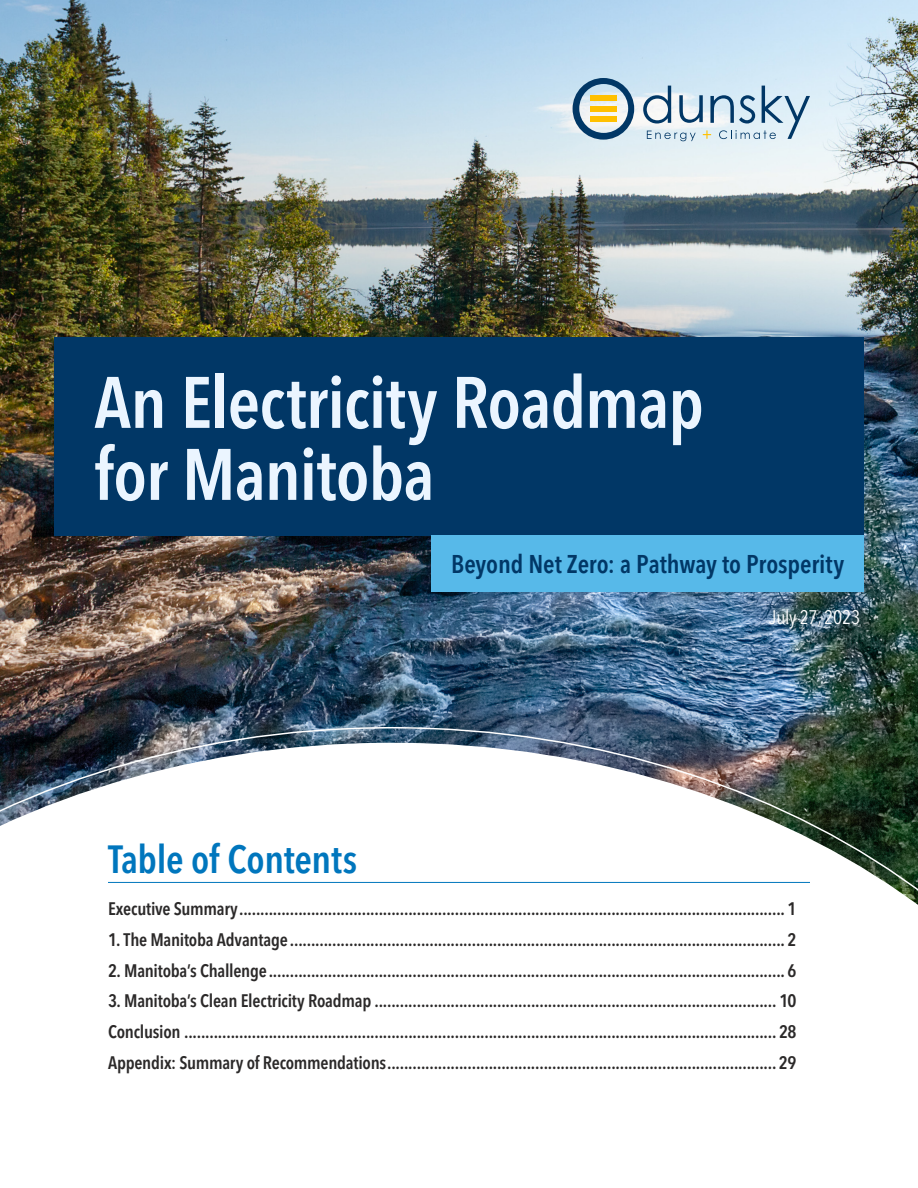
<style>
.page{position:relative;width:918px;height:1188px;background:#fff}
.page>*{position:absolute;margin:0;border:0;box-sizing:border-box;transform-origin:0 0}
.Cover_page_Heading_1{font:600 condensed 72px/72px "Avenir Next LT Pro";letter-spacing:-.015em;color:#ebf5ff}
.Heading_1{font:600 condensed 39px "Avenir Next LT Pro";letter-spacing:-.01em;color:#0076bd}
.t1{font:600 condensed 25.5px "Avenir Next LT Pro";letter-spacing:-.005em;color:#013766}
.t2{font:condensed 19.5px "Avenir Next LT Pro";letter-spacing:-.015em;color:#fff}
.t3{font:600 condensed 18px "Avenir Next LT Pro";letter-spacing:-.015em;color:#2b2929}
</style>
<div class="page">
<img style="left:0;top:0;width:918px;height:727px">
<div style="left:54px;top:338px;width:810px;height:198px;background:#013766"></div>
<div style="left:431px;top:536px;width:433px;height:56px;background:#57b9e9"></div>
<img style="left:0;top:727px;width:918px;height:178px">
<hr style="left:108px;top:882px;width:702px;height:1px;background:#0076bd">
<svg style="left:573px;top:78px;width:61px;height:62px"></svg>
<div style="left:591px;top:95px;width:26px;height:6px;background:#ffc000"></div>
<div style="left:591px;top:106px;width:26px;height:5px;background:#ffc000"></div>
<svg style="left:643px;top:86px;width:167px;height:55px;background:#b9cddb"></svg>
<div style="left:591px;top:117px;width:26px;height:5px;background:#ffc000"></div>
<h1 class="Cover_page_Heading_1" style="left:94px;top:366px;width:611px">An Electricity Roadmap for Manitoba</h1>
<p class="t1" style="left:451px;top:549px;width:395px">Beyond Net Zero: a Pathway to Prosperity</p>
<p class="t2" style="left:769px;top:605px;width:92px">July 27, 2023</p>
<h1 class="Heading_1" style="left:108px;top:836px;width:251px">Table of Contents</h1>
<p class="t3" style="left:108px;top:898px;width:690px">Executive Summary................................................................................................................................. 1</p>
<p class="t3" style="left:108px;top:928px;width:690px">1. The Manitoba Advantage..................................................................................................................... 2</p>
<p class="t3" style="left:108px;top:959px;width:690px">2. Manitoba’s Challenge.......................................................................................................................... 6</p>
<p class="t3" style="left:108px;top:990px;width:690px">3. Manitoba’s Clean Electricity Roadmap ............................................................................................... 10</p>
<p class="t3" style="left:108px;top:1021px;width:690px">Conclusion ............................................................................................................................................ 28</p>
<p class="t3" style="left:108px;top:1051px;width:690px">Appendix: Summary of Recommendations............................................................................................ 29</p>
</div>
